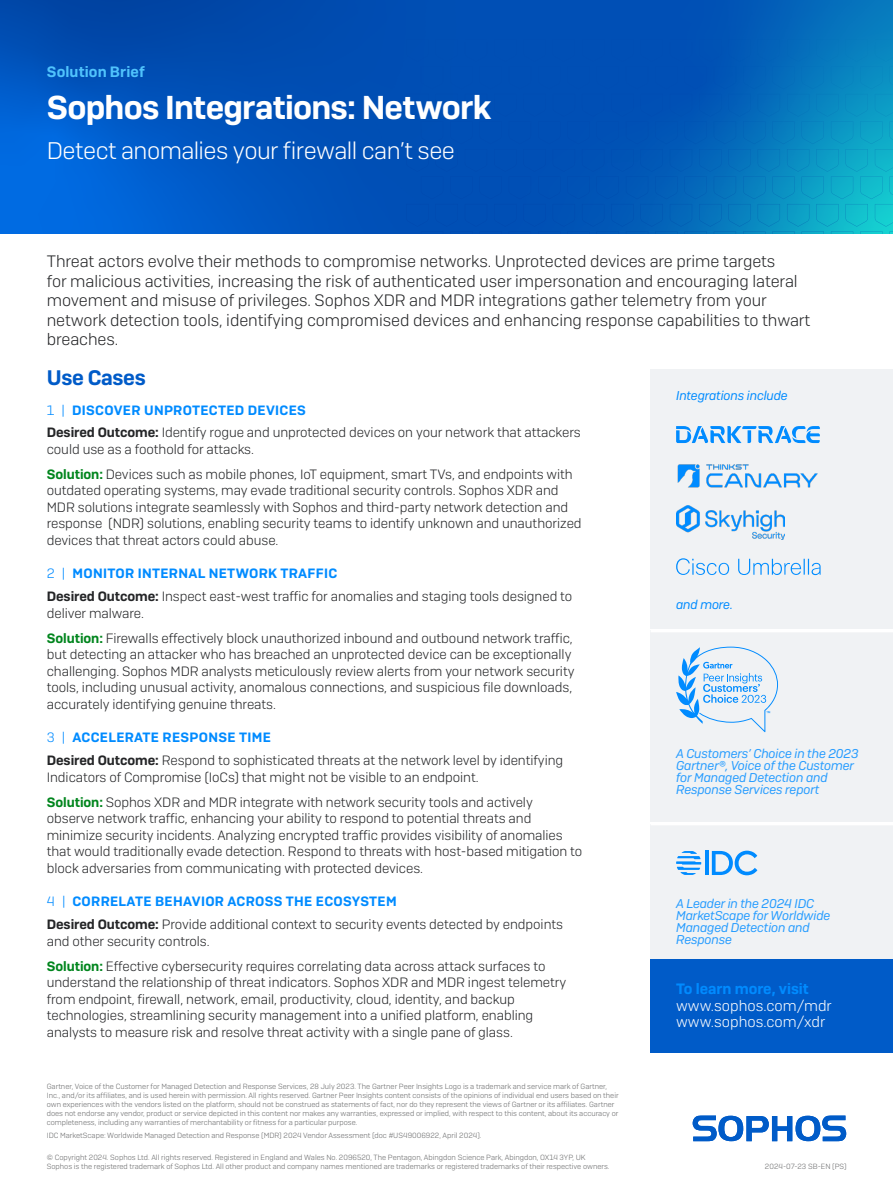
<style>
.page{position:relative;width:893px;height:1191px;background:#fff}
.page>*{position:absolute;margin:0;border:0;box-sizing:border-box;transform-origin:0 0}
.Title_-_Product_Name{font:600 33px "Sophos Sans";letter-spacing:-.025em;color:#fff}
.SubTitle{font:300 24px "Sophos Sans";letter-spacing:-.025em;color:#fff}
.Use_Cases_-_Blue_HDL{font:600 21px "Sophos Sans";letter-spacing:-.015em;color:#005bc8}
.Intro_Copy{font:300 16.5px/19.5px "Sophos Sans";letter-spacing:-.005em;color:#242527}
.CTA_Heading{font:300 15px/16.5px "Sophos Sans";color:#fff}
.Solution_Brief_-_Top{font:600 15px "Sophos Sans";letter-spacing:.005em;color:#50c3fc}
.Body_Copy{font:300 13.5px/16.5px "Sophos Sans";letter-spacing:-.005em;color:#242527}
.Use_Cases_-_SubHDL{font:600 13.5px "Sophos Sans";letter-spacing:.025em;color:#008bff}
.t1{font:italic 12.75px/12px "Sophos Sans";letter-spacing:-.01em;color:#269cff}
.t2{font:italic 12.75px "Sophos Sans";letter-spacing:-.01em;color:#008bff}
.Signature{font:300 7.5px/9px "Sophos Sans";color:#696a6b}
.s1{font-weight:300}
.s2{font-weight:600}
.s3{font-weight:600;color:#00851d}
.s4{font-weight:600;color:#008bff}
</style>
<div class="page">
<svg style="left:0;top:0;width:893px;height:234px;background:#015cbb"></svg>
<svg style="left:407px;top:0;width:486px;height:30px;background:#0157b6"></svg>
<svg style="left:693px;top:1115px;width:153px;height:26px"></svg>
<div style="left:651px;top:824px;width:242px;height:145px;background:#f0f2f4"></div>
<hr style="left:705px;top:851px;width:4px;height:24px;background:#008bff">
<svg style="left:712px;top:850px;width:45px;height:25px"></svg>
<svg style="left:676px;top:851px;width:25px;height:24px"></svg>
<div style="left:651px;top:959px;width:242px;height:94px;background:#005bc8"></div>
<div style="left:651px;top:630px;width:242px;height:192px;background:#f0f2f4"></div>
<div style="left:651px;top:369px;width:242px;height:260px;background:#f0f2f4"></div>
<hr style="left:651px;top:629px;width:242px;height:3px;background:#fff">
<hr style="left:651px;top:822px;width:242px;height:3px;background:#fff">
<svg style="left:676px;top:426px;width:144px;height:17px"></svg>
<img style="left:677px;top:464px;width:141px;height:24px">
<img style="left:676px;top:505px;width:109px;height:34px">
<svg style="left:676px;top:558px;width:145px;height:17px"></svg>
<svg style="left:676px;top:646px;width:102px;height:86px"></svg>
<p class="Solution_Brief_-_Top" style="left:47px;top:63px;width:100px">Solution Brief</p>
<p class="Title_-_Product_Name" style="left:47px;top:87px;width:446px">Sophos Integrations: Network</p>
<p class="SubTitle" style="left:47px;top:136px;width:410px">Detect anomalies your firewall can’t see</p>
<p class="Intro_Copy" style="left:47px;top:251px;width:765px">Threat actors evolve their methods to compromise networks. Unprotected devices are prime targets<br>for malicious activities, increasing the risk of authenticated user impersonation and encouraging lateral movement and misuse of privileges. Sophos XDR and MDR integrations gather telemetry from your network detection tools, identifying compromised devices and enhancing response capabilities to thwart breaches.</p>
<p class="Use_Cases_-_Blue_HDL" style="left:47px;top:365px;width:101px">Use Cases</p>
<p class="Use_Cases_-_SubHDL" style="left:47px;top:401px;width:261px"><span class="s1">1 |</span> DISCOVER UNPROTECTED DEVICES</p>
<p class="Body_Copy" style="left:47px;top:424px;width:536px"><span class="s2">Desired Outcome:</span> Identify rogue and unprotected devices on your network that attackers could use as a foothold for attacks.</p>
<p class="Body_Copy" style="left:47px;top:466px;width:536px"><span class="s3">Solution:</span> Devices such as mobile phones, IoT equipment, smart TVs, and endpoints with outdated operating systems, may evade traditional security controls. Sophos XDR and MDR solutions integrate seamlessly with Sophos and third-party network detection and response (NDR) solutions, enabling security teams to identify unknown and unauthorized devices that threat actors could abuse.</p>
<p class="Use_Cases_-_SubHDL" style="left:47px;top:565px;width:292px"><span class="s1">2 |</span> MONITOR INTERNAL NETWORK TRAFFIC</p>
<p class="Body_Copy" style="left:47px;top:588px;width:527px"><span class="s2">Desired Outcome:</span> Inspect east-west traffic for anomalies and staging tools designed to deliver malware.</p>
<p class="Body_Copy" style="left:47px;top:629px;width:529px"><span class="s3">Solution:</span> Firewalls effectively block unauthorized inbound and outbound network traffic, but detecting an attacker who has breached an unprotected device can be exceptionally challenging. Sophos MDR analysts meticulously review alerts from your network security tools, including unusual activity, anomalous connections, and suspicious file downloads, accurately identifying genuine threats.</p>
<p class="Use_Cases_-_SubHDL" style="left:47px;top:729px;width:226px"><span class="s1">3 |</span> ACCELERATE RESPONSE TIME</p>
<p class="Body_Copy" style="left:47px;top:752px;width:518px"><span class="s2">Desired Outcome:</span> Respond to sophisticated threats at the network level by identifying<br>Indicators of Compromise (IoCs) that might not be visible to an endpoint.</p>
<p class="Body_Copy" style="left:47px;top:793px;width:537px"><span class="s3">Solution:</span> Sophos XDR and MDR integrate with network security tools and actively observe network traffic, enhancing your ability to respond to potential threats and minimize security incidents. Analyzing encrypted traffic provides visibility of anomalies that would traditionally evade detection. Respond to threats with host-based mitigation to block adversaries from communicating with protected devices.</p>
<p class="Use_Cases_-_SubHDL" style="left:47px;top:893px;width:351px"><span class="s1">4 |</span> CORRELATE BEHAVIOR ACROSS THE ECOSYSTEM</p>
<p class="Body_Copy" style="left:47px;top:916px;width:518px"><span class="s2">Desired Outcome:</span> Provide additional context to security events detected by endpoints and other security controls.</p>
<p class="Body_Copy" style="left:47px;top:957px;width:521px"><span class="s3">Solution:</span> Effective cybersecurity requires correlating data across attack surfaces to understand the relationship of threat indicators. Sophos XDR and MDR ingest telemetry from endpoint, firewall, network, email, productivity, cloud, identity, and backup technologies, streamlining security management into a unified platform, enabling analysts to measure risk and resolve threat activity with a single pane of glass.</p>
<p class="t2" style="left:676px;top:388px;width:113px">Integrations include</p>
<p class="t2" style="left:676px;top:597px;width:58px">and more.</p>
<p class="t1" style="left:676px;top:747px;width:184px">A Customers’ Choice in the 2023<br>Gartner®, Voice of the Customer for Managed Detection and<br>Response Services report</p>
<p class="t1" style="left:676px;top:897px;width:156px">A Leader in the 2024 IDC<br>MarketScape for Worldwide<br>Managed Detection and<br>Response</p>
<p class="CTA_Heading" style="left:676px;top:980px;width:157px"><span class="s4">To learn more, visit </span>www.sophos.com/mdr www.sophos.com/xdr</p>
<p class="Signature" style="left:47px;top:1081px;width:573px">Gartner, Voice of the Customer for Managed Detection and Response Services, 28 July 2023. The Gartner Peer Insights Logo is a trademark and service mark of Gartner, Inc., and/or its affiliates, and is used herein with permission. All rights reserved. Gartner Peer Insights content consists of the opinions of individual end users based on their own experiences with the vendors listed on the platform, should not be construed as statements of fact, nor do they represent the views of Gartner or its affiliates. Gartner does not endorse any vendor, product or service depicted in this content nor makes any warranties, expressed or implied, with respect to this content, about its accuracy or completeness, including any warranties of merchantability or fitness for a particular purpose.</p>
<p class="Signature" style="left:47px;top:1130px;width:436px">IDC MarketScape: Worldwide Managed Detection and Response (MDR) 2024 Vendor Assessment (doc #US49006922, April 2024).</p>
<p class="Signature" style="left:47px;top:1153px;width:564px">© Copyright 2024. Sophos Ltd. All rights reserved. Registered in England and Wales No. 2096520, The Pentagon, Abingdon Science Park, Abingdon, OX14 3YP, UK<br>Sophos is the registered trademark of Sophos Ltd. All other product and company names mentioned are trademarks or registered trademarks of their respective owners.</p>
<p class="Signature" style="left:765px;top:1162px;width:83px">2024-07-23 SB-EN (PS)</p>
</div>
